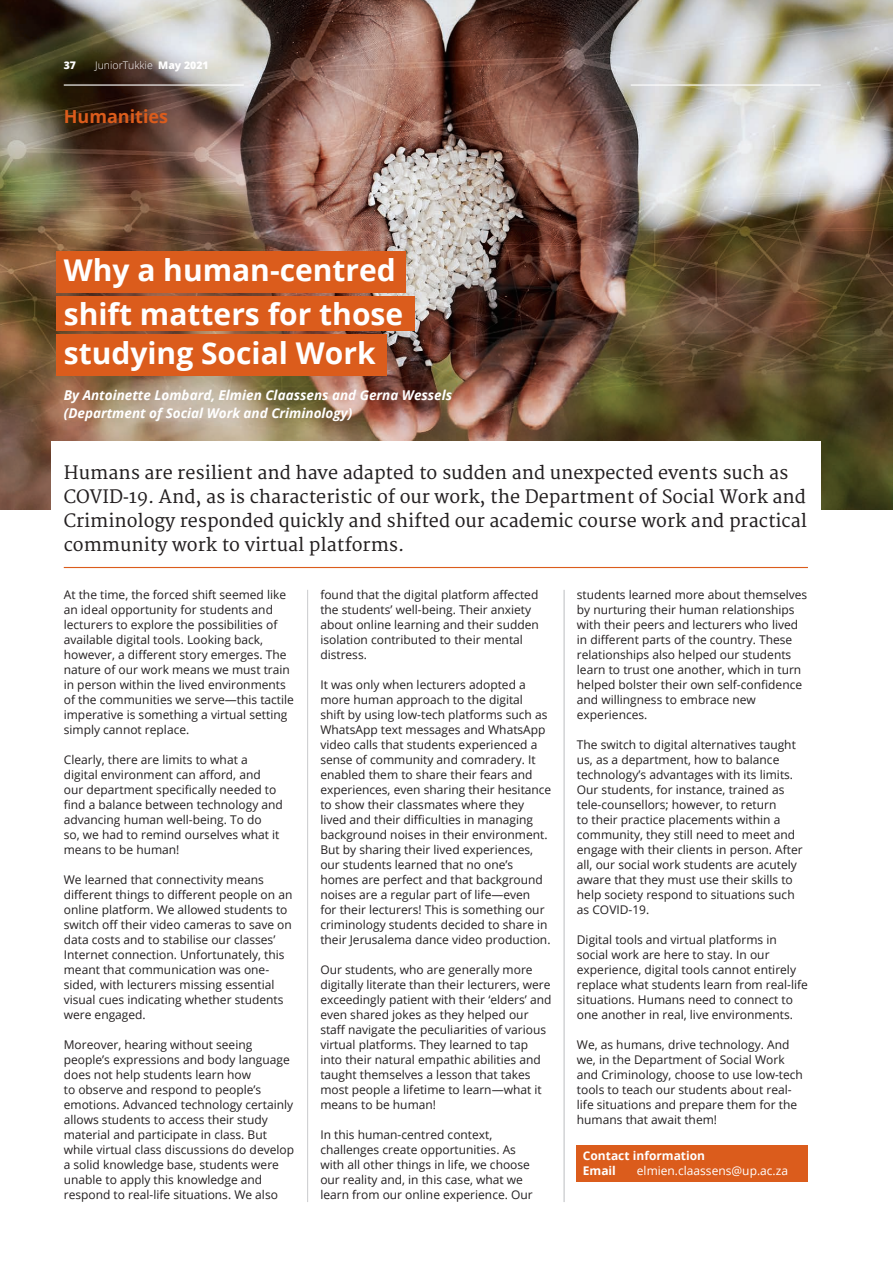
<style>
.page{position:relative;width:893px;height:1263px;background:#fff}
.page>*{position:absolute;margin:0;border:0;box-sizing:border-box;transform-origin:0 0}
.t1{font:700 30px/43.2px "Open Sans";color:#fff}
.t2{font:18px/24px "Merriweather";color:#231f20}
.t3{font:700 18px "Open Sans";color:#db5c1c}
.t4{font:italic 700 13.5px/18px "Open Sans";color:#fff}
.t5{font:12px/15px "Open Sans";color:#231f20}
.t6{font:12px "Open Sans";color:#fff}
.t7{font:700 12px/15px "Open Sans";color:#fff}
.t8{font:300 10.5px "Open Sans";color:#fff}
.t9{font:800 10.5px "Open Sans";color:#fff}
.s1{font-weight:800}
.s2{font-family:"Open Sans"}
</style>
<div class="page">
<img style="left:0;top:0;width:892px;height:509px">
<div style="left:56px;top:296px;width:359px;height:35px;background:#db5c1c"></div>
<div style="left:56px;top:251px;width:350px;height:41px;background:#db5c1c"></div>
<div style="left:56px;top:334px;width:331px;height:41px;background:#db5c1c"></div>
<div style="left:51px;top:442px;width:770px;height:135px;background:#fff"></div>
<hr style="left:892px;top:0;width:1px;height:1263px;background:#fdf4ee">
<div style="left:577px;top:1145px;width:231px;height:36px;background:#db5c1c"></div>
<hr style="left:307px;top:590px;width:1px;height:612px;background:#d1d2d4">
<hr style="left:564px;top:590px;width:1px;height:612px;background:#d1d2d4">
<hr style="left:64px;top:567px;width:744px;height:1px;background:#db5c1c">
<hr style="left:64px;top:84px;width:180px;height:2px;background:#fff">
<hr style="left:631px;top:84px;width:190px;height:2px;background:#fff">
<p class="t9" style="left:64px;top:57px;width:14px">37</p>
<p class="t8" style="left:95px;top:58px;width:115px">JuniorTukkie <span class="s1">May 2021</span></p>
<h2 class="t3" style="left:64px;top:104px;width:106px">Humanities</h2>
<h1 class="t1" style="left:64px;top:248px;width:341px">Why a human-centred shift matters for those</h1>
<h1 class="t1" style="left:64px;top:330px;width:313px">studying Social Work</h1>
<p class="t4" style="left:64px;top:385px;width:390px">By Antoinette Lombard, Elmien Claassens and Gerna Wessels (Department of Social Work and Criminology)</p>
<p class="t2" style="left:64px;top:461px;width:745px">Humans are resilient and have adapted to sudden and unexpected events such as COVID<span class="s2">-</span>19. And, as is characteristic of our work, the Department of Social Work and Criminology responded quickly and shifted our academic course work and practical community work to virtual platforms.</p>
<p class="t5" style="left:64px;top:587px;width:232px">At the time, the forced shift seemed like an ideal opportunity for students and lecturers to explore the possibilities of available digital tools. Looking back, however, a different story emerges. The nature of our work means we must train in person within the lived environments of the communities we serve—this tactile imperative is something a virtual setting simply cannot replace.</p>
<p class="t5" style="left:64px;top:752px;width:221px">Clearly, there are limits to what a digital environment can afford, and our department specifically needed to find a balance between technology and advancing human well-being. To do<br>so, we had to remind ourselves what it means to be human!</p>
<p class="t5" style="left:64px;top:872px;width:230px">We learned that connectivity means different things to different people on an online platform. We allowed students to switch off their video cameras to save on data costs and to stabilise our classes’ Internet connection. Unfortunately, this meant that communication was one&shy;sided, with lecturers missing essential visual cues indicating whether students were engaged.</p>
<p class="t5" style="left:64px;top:1037px;width:232px">Moreover, hearing without seeing people’s expressions and body language does not help students learn how<br>to observe and respond to people’s emotions. Advanced technology certainly allows students to access their study material and participate in class. But while virtual class discussions do develop a solid knowledge base, students were unable to apply this knowledge and respond to real-life situations. We also</p>
<p class="t5" style="left:320px;top:587px;width:220px">found that the digital platform affected the students’ well-being. Their anxiety about online learning and their sudden isolation contributed to their mental distress.</p>
<p class="t5" style="left:320px;top:677px;width:233px">It was only when lecturers adopted a more human approach to the digital<br>shift by using low-tech platforms such as WhatsApp text messages and WhatsApp video calls that students experienced a sense of community and comradery. It enabled them to share their fears and experiences, even sharing their hesitance to show their classmates where they lived and their difficulties in managing background noises in their environment.<br>But by sharing their lived experiences, our students learned that no one’s homes are perfect and that background noises are a regular part of life—even<br>for their lecturers! This is something our criminology students decided to share in their Jerusalema dance video production.</p>
<p class="t5" style="left:320px;top:962px;width:233px">Our students, who are generally more digitally literate than their lecturers, were exceedingly patient with their ‘elders’ and even shared jokes as they helped our staff navigate the peculiarities of various virtual platforms. They learned to tap into their natural empathic abilities and taught themselves a lesson that takes most people a lifetime to learn—what it means to be human!</p>
<p class="t5" style="left:320px;top:1127px;width:214px">In this human-centred context, challenges create opportunities. As with all other things in life, we choose our reality and, in this case, what we learn from our online experience. Our</p>
<p class="t5" style="left:577px;top:587px;width:232px">students learned more about themselves by nurturing their human relationships with their peers and lecturers who lived in different parts of the country. These relationships also helped our students learn to trust one another, which in turn helped bolster their own self-confidence and willingness to embrace new experiences.</p>
<p class="t5" style="left:577px;top:737px;width:227px">The switch to digital alternatives taught us, as a department, how to balance technology’s advantages with its limits.<br>Our students, for instance, trained as tele-counsellors; however, to return<br>to their practice placements within a community, they still need to meet and engage with their clients in person. After all, our social work students are acutely aware that they must use their skills to help society respond to situations such as COVID-19.</p>
<p class="t5" style="left:577px;top:932px;width:233px">Digital tools and virtual platforms in social work are here to stay. In our experience, digital tools cannot entirely replace what students learn from real-life situations. Humans need to connect to one another in real, live environments.</p>
<p class="t5" style="left:577px;top:1037px;width:228px">We, as humans, drive technology. And we, in the Department of Social Work and Criminology, choose to use low-tech tools to teach our students about real&shy;life situations and prepare them for the humans that await them!</p>
<p class="t7" style="left:583px;top:1148px;width:124px">Contact information<br>Email</p>
<p class="t6" style="left:637px;top:1163px;width:153px">elmien.claassens@up.ac.za</p>
</div>
